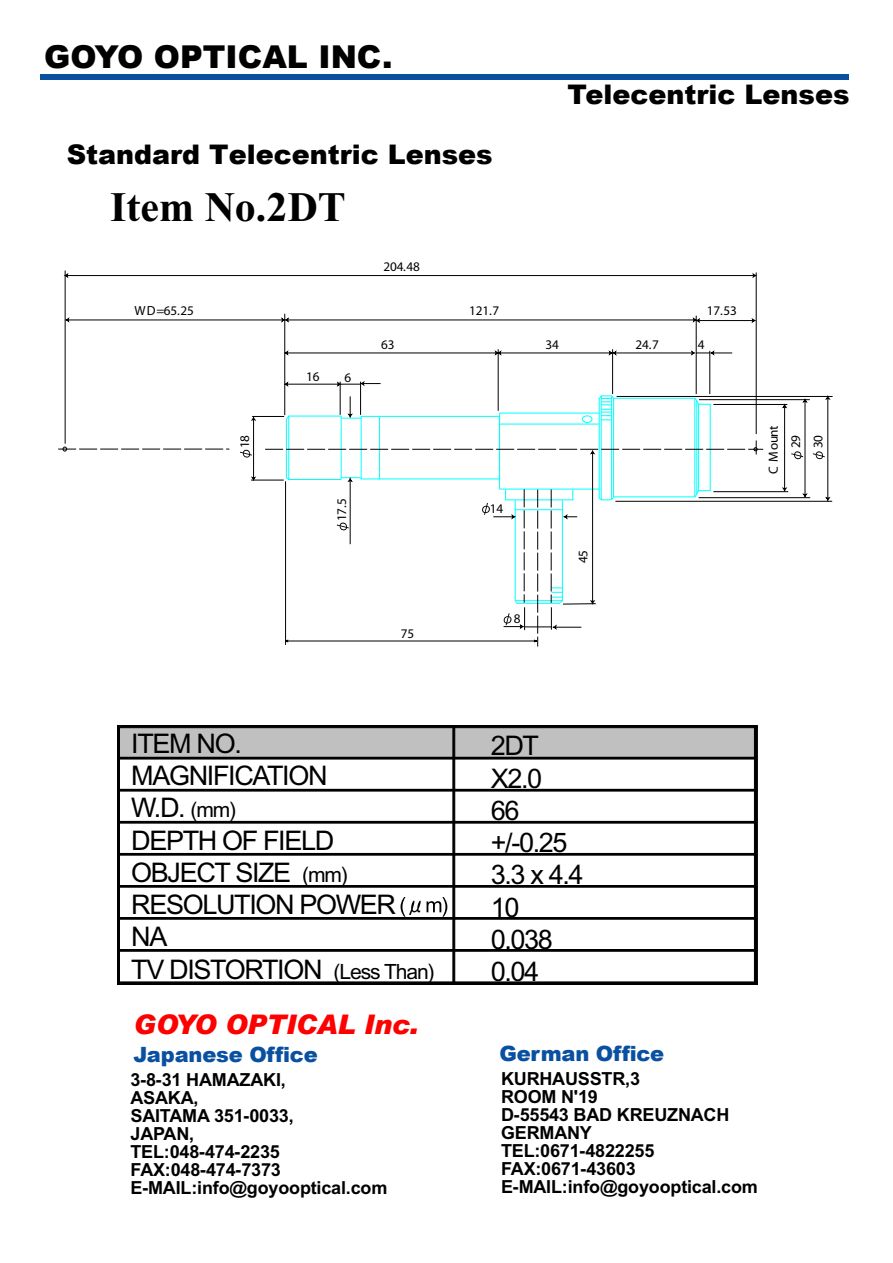
<style>
.page{position:relative;width:893px;height:1263px;background:#fff}
.page>*{position:absolute;margin:0;border:0;box-sizing:border-box;transform-origin:0 0}
.t1{font:700 42px "Times New Roman";color:#000}
.t2{font:900 31.5px "Arial";color:#000}
.t3{font:27px/32.2px "Arial";letter-spacing:-.05em;color:#000}
.t4{font:900 27px "Arial";color:#000}
.t5{font:italic 900 27px "Arial";letter-spacing:-.01em;color:#f00}
.t6{font:900 21px "Arial";letter-spacing:-.01em;color:#0a50a1}
.t7{font:700 18px/18px "Arial";letter-spacing:-.01em;color:#000}
.t8{font:13.2px/22.4px "Myriad";letter-spacing:-.015em;color:#000}
.s1{font-size:21px}
</style>
<div class="page">
<div style="left:40px;top:74px;width:808px;height:6px;background:#0a50a1"></div>
<div style="left:118px;top:726px;width:638px;height:32px;background:#c0c0c0"></div>
<hr style="left:118px;top:725px;width:2px;height:259px;background:#000">
<div style="left:453px;top:728px;width:2px;height:254px;background:#000;border:1px solid #000"></div>
<hr style="left:754px;top:728px;width:3px;height:256px;background:#000">
<svg style="left:120px;top:725px;width:637px;height:3px;background:#030303"></svg>
<hr style="left:120px;top:757px;width:634px;height:2px;background:#000">
<hr style="left:120px;top:789px;width:634px;height:2px;background:#000">
<hr style="left:120px;top:821px;width:634px;height:2px;background:#000">
<hr style="left:120px;top:853px;width:634px;height:2px;background:#000">
<hr style="left:120px;top:885px;width:634px;height:2px;background:#000">
<hr style="left:120px;top:917px;width:634px;height:2px;background:#000">
<hr style="left:120px;top:949px;width:634px;height:2px;background:#000">
<hr style="left:120px;top:982px;width:637px;height:2px;background:#000">
<svg style="left:401px;top:897px;width:20px;height:20px"></svg>
<svg style="left:427px;top:897px;width:20px;height:20px"></svg>
<hr style="left:251px;top:480px;width:33px;height:1px;background:#000">
<hr style="left:252px;top:416px;width:32px;height:1px;background:#000">
<hr style="left:713px;top:404px;width:74px;height:1px;background:#000">
<hr style="left:713px;top:491px;width:75px;height:1px;background:#000">
<hr style="left:699px;top:399px;width:111px;height:1px;background:#000">
<hr style="left:699px;top:497px;width:111px;height:1px;background:#000">
<hr style="left:617px;top:396px;width:216px;height:1px;background:#000">
<hr style="left:615px;top:501px;width:217px;height:1px;background:#000">
<hr style="left:756px;top:272px;width:1px;height:162px;background:#000">
<hr style="left:360px;top:382px;width:1px;height:33px;background:#000">
<hr style="left:340px;top:382px;width:1px;height:33px;background:#000">
<hr style="left:498px;top:349px;width:1px;height:62px;background:#000">
<hr style="left:612px;top:349px;width:1px;height:45px;background:#000">
<hr style="left:696px;top:316px;width:1px;height:78px;background:#000">
<hr style="left:709px;top:351px;width:1px;height:43px;background:#000">
<hr style="left:784px;top:407px;width:1px;height:82px;background:#000">
<hr style="left:805px;top:401px;width:1px;height:94px;background:#000">
<hr style="left:827px;top:398px;width:1px;height:100px;background:#000">
<svg style="left:826px;top:497px;width:4px;height:4px"></svg>
<hr style="left:253px;top:419px;width:1px;height:59px;background:#000">
<hr style="left:65px;top:271px;width:1px;height:173px;background:#000">
<hr style="left:284px;top:314px;width:1px;height:101px;background:#000">
<hr style="left:615px;top:353px;width:78px;height:1px;background:#000">
<svg style="left:691px;top:351px;width:41px;height:4px"></svg>
<hr style="left:500px;top:353px;width:110px;height:1px;background:#000">
<svg style="left:609px;top:351px;width:7px;height:4px"></svg>
<hr style="left:287px;top:353px;width:209px;height:1px;background:#000">
<svg style="left:495px;top:351px;width:6px;height:4px"></svg>
<hr style="left:287px;top:384px;width:52px;height:1px;background:#000">
<svg style="left:337px;top:382px;width:44px;height:4px"></svg>
<svg style="left:285px;top:382px;width:3px;height:4px"></svg>
<hr style="left:68px;top:320px;width:215px;height:1px;background:#000">
<hr style="left:287px;top:320px;width:407px;height:1px;background:#000">
<svg style="left:282px;top:318px;width:6px;height:4px"></svg>
<hr style="left:698px;top:320px;width:55px;height:1px;background:#000">
<svg style="left:693px;top:318px;width:6px;height:4px"></svg>
<hr style="left:67px;top:275px;width:687px;height:1px;background:#000">
<svg style="left:58px;top:447px;width:171px;height:4px"></svg>
<svg style="left:240px;top:450px;width:12px;height:8px"></svg>
<svg style="left:791px;top:451px;width:12px;height:8px"></svg>
<svg style="left:813px;top:451px;width:12px;height:8px"></svg>
<svg style="left:265px;top:395px;width:498px;height:251px"></svg>
<h2 class="t2" style="left:44px;top:34px;width:350px">GOYO OPTICAL INC.</h2>
<h3 class="t4" style="left:67px;top:135px;width:428px">Standard Telecentric Lenses</h3>
<h1 class="t1" style="left:110px;top:184px;width:237px">Item No.2DT</h1>
<p class="t8" style="left:383px;top:256px;width:38px">204.48</p>
<h3 class="t4" style="left:568px;top:75px;width:283px">Telecentric Lenses</h3>
<p class="t8" style="left:134px;top:300px;width:61px">WD=65.25</p>
<p class="t8" style="left:234px;top:448px;width:15px;rotate:-90deg">18</p>
<p class="t8" style="left:306px;top:366px;width:15px">16</p>
<p class="t8" style="left:344px;top:367px;width:8px">6</p>
<p class="t8" style="left:381px;top:334px;width:15px">63</p>
<p class="t8" style="left:331px;top:521px;width:25px;rotate:-90deg">17.5</p>
<p class="t8" style="left:401px;top:623px;width:15px">75</p>
<p class="t8" style="left:469px;top:300px;width:31px">121.7</p>
<p class="t8" style="left:707px;top:300px;width:31px">17.53</p>
<p class="t8" style="left:545px;top:334px;width:15px">34</p>
<p class="t8" style="left:635px;top:334px;width:25px">24.7</p>
<p class="t8" style="left:698px;top:334px;width:8px">4</p>
<p class="t8" style="left:490px;top:498px;width:15px">14</p>
<p class="t8" style="left:514px;top:608px;width:8px">8</p>
<p class="t8" style="left:572px;top:563px;width:15px;rotate:-90deg">45</p>
<p class="t8" style="left:763px;top:448px;width:24px;text-indent:-25px;rotate:-90deg">C Mount<br>29<br>30</p>
<h3 class="t3" style="left:131px;top:727px;width:305px">ITEM NO.<br>MAGNIFICATION<br>W.D. <span class="s1">(mm)<br></span>DEPTH OF FIELD<br>OBJECT SIZE <span class="s1">(mm)<br></span>RESOLUTION POWER<br>NA<br>TV DISTORTION <span class="s1">(Less Than)</span></h3>
<h3 class="t3" style="left:491px;top:730px;width:94px">2DT<br>X2.0<br>66 +/-0.25<br>3.3 x 4.4<br>10<br>0.038<br>0.04</h3>
<h3 class="t5" style="left:134px;top:1007px;width:287px">GOYO OPTICAL Inc.</h3>
<p class="t7" style="left:130px;top:1071px;width:258px">3-8-31 HAMAZAKI,<br>ASAKA,<br>SAITAMA 351-0033,<br>JAPAN,<br>TEL:048-474-2235<br>FAX:048-474-7373<br>E-MAIL:info@goyooptical.com</p>
<p class="t7" style="left:501px;top:1069px;width:258px">KURHAUSSTR,3<br>ROOM N'19<br>D-55543 BAD KREUZNACH<br>GERMANY<br>TEL:0671-4822255<br>FAX:0671-43603<br>E-MAIL:info@goyooptical.com</p>
<p class="t6" style="left:134px;top:1039px;width:186px">Japanese Office</p>
<p class="t6" style="left:500px;top:1038px;width:166px">German Office</p>
</div>
